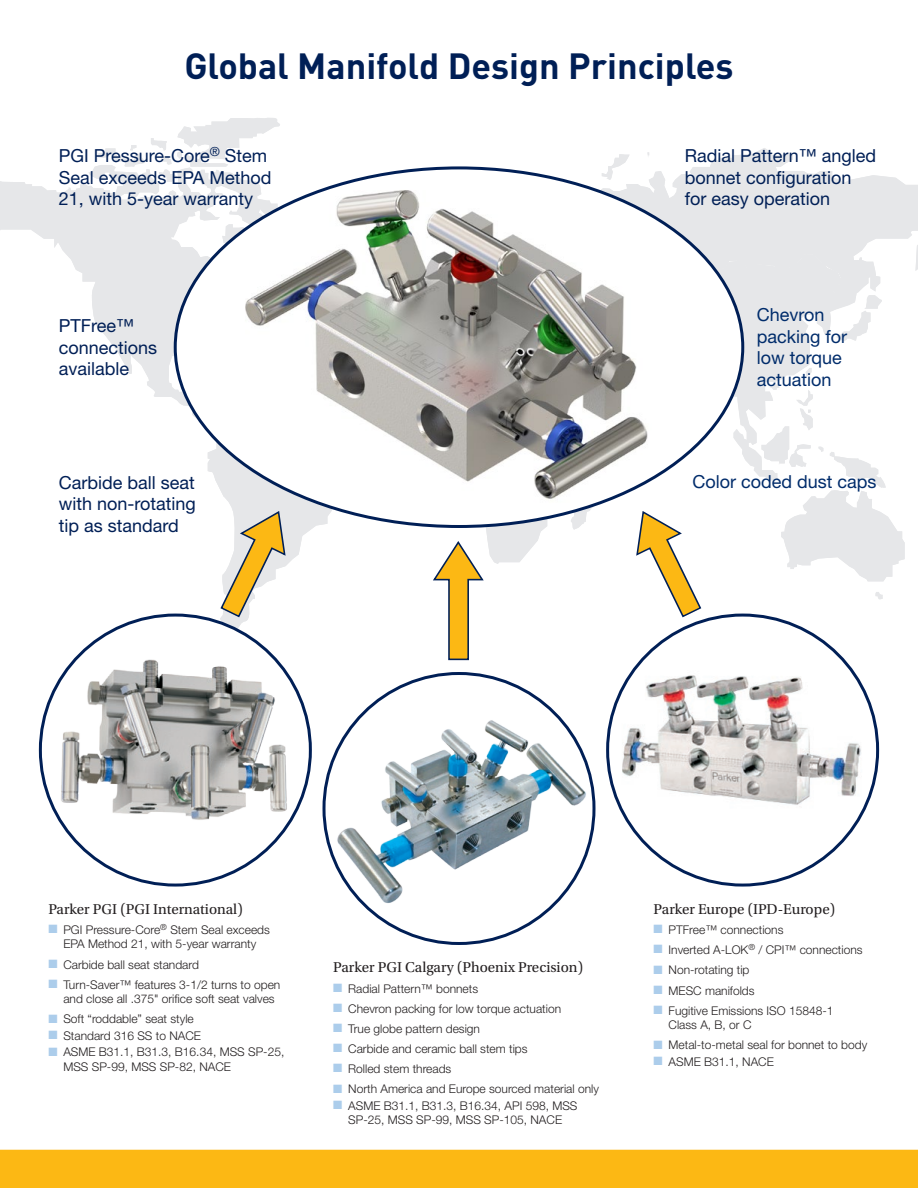
<style>
.page{position:relative;width:918px;height:1188px;background:#fff}
.page>*{position:absolute;margin:0;border:0;box-sizing:border-box;transform-origin:0 0}
.Subhead_17pt_Dinot_M{font:700 36px "DINOT";color:#001f56}
.Body_Text_-_12pt_Bla{font:18px/21.6px "Helvetica Neue LT Std";color:#001f56}
.Body_Text_-_12pt_Bla-2{font:18px/21.6px "Helvetica Neue LT Std";color:#002c6b}
.Body_Text_-_10pt_Uto{font:15px "Utopia Std";color:#231f20}
.Bullets_-_blue_box{font:300 12px/14.4px "Helvetica Neue LT Std";color:#231f20}
.s1{color:#accdeb}
</style>
<div class="page">
<div style="left:0;top:1150px;width:918px;height:38px;background:#fcb814"></div>
<svg style="left:417px;top:526px;width:130px;height:38px"></svg>
<svg style="left:572px;top:526px;width:8px;height:4px"></svg>
<svg style="left:876px;top:592px;width:7px;height:7px"></svg>
<svg style="left:0;top:166px;width:234px;height:255px"></svg>
<svg style="left:98px;top:145px;width:47px;height:22px"></svg>
<svg style="left:151px;top:118px;width:129px;height:64px"></svg>
<svg style="left:437px;top:148px;width:481px;height:145px;fill:#e6e7e9"></svg>
<svg style="left:651px;top:248px;width:206px;height:232px;fill:#e6e7e9"></svg>
<svg style="left:836px;top:295px;width:46px;height:46px"></svg>
<svg style="left:762px;top:368px;width:143px;height:213px"></svg>
<div style="left:175px;top:168px;width:568px;height:358px;background:#fff;border-radius:50%"></div>
<img style="left:234px;top:168px;width:417px;height:358px">
<img style="left:330px;top:712px;width:262px;height:199px">
<img style="left:40px;top:615px;width:270px;height:270px;border-radius:135px">
<img style="left:622px;top:664px;width:246px;height:151px">
<svg style="left:432px;top:541px;width:52px;height:120px"></svg>
<svg style="left:206px;top:409px;width:147px;height:238px"></svg>
<svg style="left:619px;top:499px;width:97px;height:126px"></svg>
<p class="Subhead_17pt_Dinot_M" style="left:184px;top:42px;width:551px">Global Manifold Design Principles</p>
<p class="Body_Text_-_12pt_Bla" style="left:59px;top:145px;width:214px">PGI Pressure-Core<sup>®</sup> Stem<br>Seal exceeds EPA Method<br>21, with 5-year warranty</p>
<p class="Body_Text_-_12pt_Bla" style="left:59px;top:315px;width:100px">PTFree™ connections available</p>
<p class="Body_Text_-_12pt_Bla" style="left:59px;top:471px;width:139px;text-align:justify">Carbide ball seat with non-rotating tip as standard</p>
<p class="Body_Text_-_12pt_Bla" style="left:685px;top:145px;width:193px">Radial Pattern™ angled bonnet configuration for easy operation</p>
<p class="Body_Text_-_12pt_Bla-2" style="left:757px;top:304px;width:92px">Chevron packing for low torque actuation</p>
<p class="Body_Text_-_12pt_Bla-2" style="left:693px;top:471px;width:186px">Color coded dust caps</p>
<p class="Body_Text_-_10pt_Uto" style="left:48px;top:901px;width:196px">Parker PGI (PGI International)</p>
<p class="Bullets_-_blue_box" style="left:48px;top:922px;width:223px;text-align:center"><span class="s1">■</span> PGI Pressure-Core<sup>®</sup> Stem Seal exceeds<br>EPA Method 21, with 5-year warranty</p>
<p class="Bullets_-_blue_box" style="left:48px;top:957px;width:152px"><span class="s1">■</span> Carbide ball seat standard</p>
<p class="Bullets_-_blue_box" style="left:63px;top:977px;width:219px;text-indent:-15px"><span class="s1">■</span> Turn-Saver™ features 3-1/2 turns to open and close all .375" orifice soft seat valves</p>
<p class="Bullets_-_blue_box" style="left:48px;top:1012px;width:147px"><span class="s1">■</span> Soft “roddable” seat style</p>
<p class="Bullets_-_blue_box" style="left:48px;top:1028px;width:154px"><span class="s1">■</span> Standard 316 SS to NACE</p>
<p class="Bullets_-_blue_box" style="left:63px;top:1045px;width:223px;text-indent:-15px"><span class="s1">■</span> ASME B31.1, B31.3, B16.34, MSS SP-25,<br>MSS SP-99, MSS SP-82, NACE</p>
<p class="Body_Text_-_10pt_Uto" style="left:333px;top:959px;width:251px">Parker PGI Calgary (Phoenix Precision)</p>
<p class="Bullets_-_blue_box" style="left:333px;top:981px;width:146px"><span class="s1">■</span> Radial Pattern™ bonnets</p>
<p class="Bullets_-_blue_box" style="left:333px;top:1001px;width:229px"><span class="s1">■</span> Chevron packing for low torque actuation</p>
<p class="Bullets_-_blue_box" style="left:333px;top:1021px;width:148px"><span class="s1">■</span> True globe pattern design</p>
<p class="Bullets_-_blue_box" style="left:333px;top:1041px;width:196px"><span class="s1">■</span> Carbide and ceramic ball stem tips</p>
<p class="Bullets_-_blue_box" style="left:333px;top:1062px;width:120px"><span class="s1">■</span> Rolled stem threads</p>
<p class="Bullets_-_blue_box" style="left:333px;top:1082px;width:267px"><span class="s1">■</span> North America and Europe sourced material only</p>
<p class="Bullets_-_blue_box" style="left:333px;top:1098px;width:246px;text-align:center"><span class="s1">■</span> ASME B31.1, B31.3, B16.34, API 598, MSS<br>SP-25, MSS SP-99, MSS SP-105, NACE</p>
<p class="Body_Text_-_10pt_Uto" style="left:654px;top:901px;width:183px">Parker Europe (IPD-Europe)</p>
<p class="Bullets_-_blue_box" style="left:654px;top:922px;width:131px"><span class="s1">■</span> PTFree™ connections</p>
<p class="Bullets_-_blue_box" style="left:654px;top:943px;width:210px"><span class="s1">■</span> Inverted A-LOK<sup>®</sup> / CPI™ connections</p>
<p class="Bullets_-_blue_box" style="left:654px;top:963px;width:97px"><span class="s1">■</span> Non-rotating tip</p>
<p class="Bullets_-_blue_box" style="left:654px;top:983px;width:103px"><span class="s1">■</span> MESC manifolds</p>
<p class="Bullets_-_blue_box" style="left:669px;top:1003px;width:166px;text-indent:-15px"><span class="s1">■</span> Fugitive Emissions ISO 15848-1<br>Class A, B, or C</p>
<p class="Bullets_-_blue_box" style="left:654px;top:1038px;width:215px"><span class="s1">■</span> Metal-to-metal seal for bonnet to body</p>
<p class="Bullets_-_blue_box" style="left:654px;top:1054px;width:122px"><span class="s1">■</span> ASME B31.1, NACE</p>
</div>
